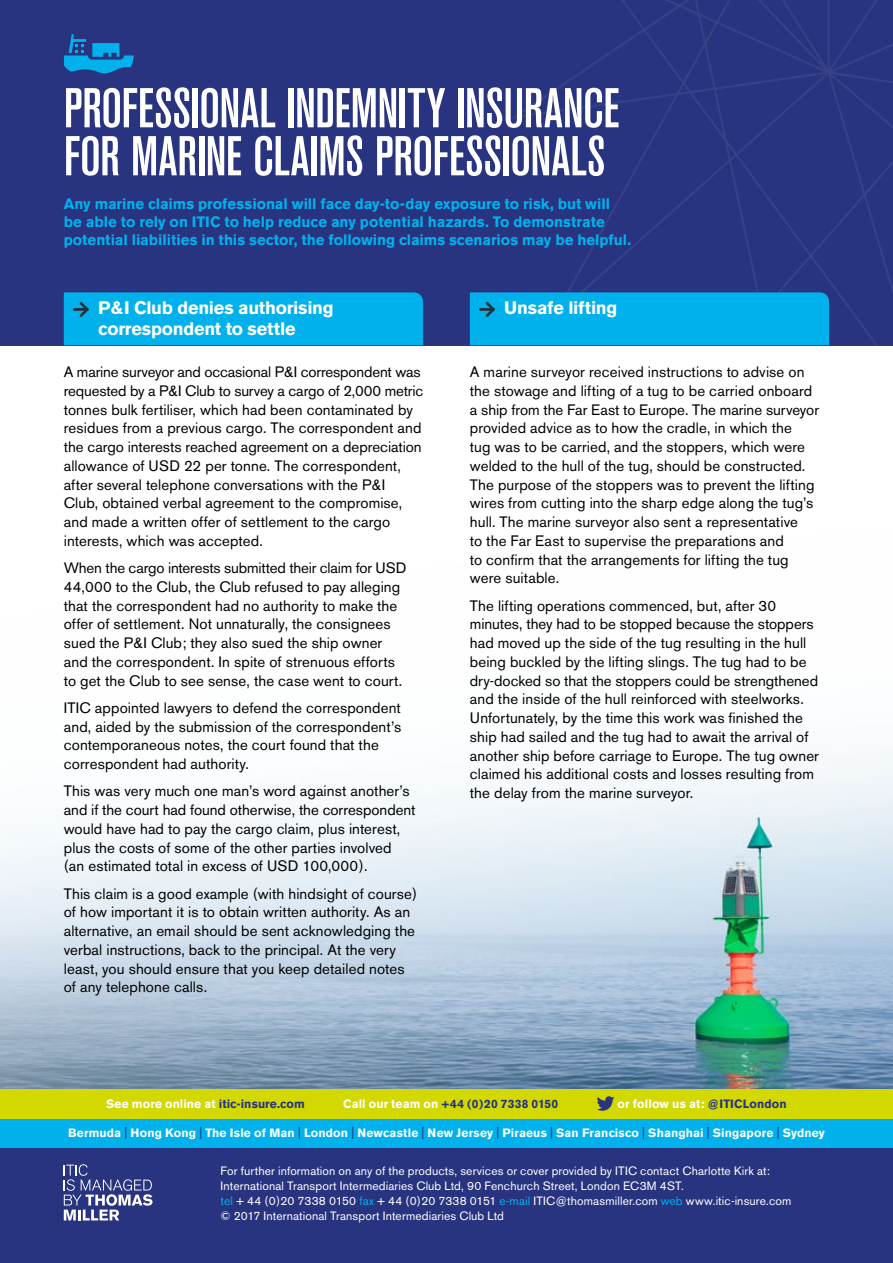
<style>
.page{position:relative;width:893px;height:1263px;background:#fff}
.page>*{position:absolute;margin:0;border:0;box-sizing:border-box;transform-origin:0 0}
.t1{font:500 condensed 55.5px/48px "Akzidenz Grotesk BE";letter-spacing:-.005em;color:#fff}
.t2{font:700 18px "Akzidenz Grotesk BE";letter-spacing:-.015em;color:#fff}
.t3{font:15px/18.8px "Akzidenz Grotesk BE";letter-spacing:.005em;color:#000}
.t4{font:700 15px/18px "Akzidenz Grotesk BE";color:#00b1eb}
.t5{font:12px/15px "Akzidenz Grotesk BE";letter-spacing:.01em;color:#fff}
.t6{font:700 12px "Akzidenz Grotesk BE";letter-spacing:.01em;color:#fff}
.t7{font:700 12px "Akzidenz Grotesk BE";letter-spacing:.005em;color:#283480}
.s1{color:#283480}
.s2{color:#fff}
.s3{font-weight:400;color:#283480}
.s4{color:#00b1eb}
</style>
<div class="page">
<img style="left:0;top:345px;width:893px;height:744px">
<div style="left:0;top:0;width:893px;height:345px;background:#283480"></div>
<svg style="left:513px;top:0;width:380px;height:345px"></svg>
<div style="left:470px;top:292px;width:359px;height:53px;background:#00b1eb"></div>
<div style="left:64px;top:292px;width:359px;height:53px;background:#00b1eb"></div>
<svg style="left:64px;top:34px;width:70px;height:40px"></svg>
<div style="left:0;top:1148px;width:893px;height:115px;background:#283480"></div>
<svg style="left:64px;top:1164px;width:89px;height:56px"></svg>
<div style="left:0;top:1118px;width:893px;height:30px;background:#00b1eb"></div>
<div style="left:0;top:1089px;width:893px;height:29px;background:#d3d800"></div>
<svg style="left:597px;top:1096px;width:17px;height:15px"></svg>
<h1 class="t1" style="left:64px;top:85px;width:557px">PROFESSIONAL INDEMNITY INSURANCE<br>FOR MARINE CLAIMS PROFESSIONALS</h1>
<p class="t4" style="left:64px;top:195px;width:569px">Any marine claims professional will face day-to-day exposure to risk, but will be able to rely on ITIC to help reduce any potential hazards. To demonstrate potential liabilities in this sector, the following claims scenarios may be helpful.</p>
<p class="t2" style="left:98px;top:298px;width:237px">P&amp;I Club denies authorising</p>
<p class="t2" style="left:504px;top:298px;width:114px">Unsafe lifting</p>
<p class="t2" style="left:98px;top:319px;width:199px">correspondent to settle</p>
<p class="t3" style="left:64px;top:362px;width:361px">A marine surveyor and occasional P&amp;I correspondent was requested by a P&amp;I Club to survey a cargo of 2,000 metric tonnes bulk fertiliser, which had been contaminated by residues from a previous cargo. The correspondent and the cargo interests reached agreement on a depreciation allowance of USD 22 per tonne. The correspondent, after several telephone conversations with the P&amp;I Club, obtained verbal agreement to the compromise, and made a written offer of settlement to the cargo interests, which was accepted.</p>
<p class="t3" style="left:64px;top:558px;width:344px">When the cargo interests submitted their claim for USD 44,000 to the Club, the Club refused to pay alleging that the correspondent had no authority to make the offer of settlement. Not unnaturally, the consignees sued the P&amp;I Club; they also sued the ship owner and the correspondent. In spite of strenuous efforts to get the Club to see sense, the case went to court.</p>
<p class="t3" style="left:64px;top:698px;width:339px">ITIC appointed lawyers to defend the correspondent and, aided by the submission of the correspondent’s contemporaneous notes, the court found that the correspondent had authority.</p>
<p class="t3" style="left:64px;top:782px;width:353px">This was very much one man’s word against another’s and if the court had found otherwise, the correspondent would have had to pay the cargo claim, plus interest, plus the costs of some of the other parties involved (an estimated total in excess of USD 100,000).</p>
<p class="t3" style="left:64px;top:884px;width:355px">This claim is a good example (with hindsight of course) of how important it is to obtain written authority. As an alternative, an email should be sent acknowledging the verbal instructions, back to the principal. At the very least, you should ensure that you keep detailed notes of any telephone calls.</p>
<p class="t3" style="left:470px;top:362px;width:351px">A marine surveyor received instructions to advise on the stowage and lifting of a tug to be carried onboard a ship from the Far East to Europe. The marine surveyor provided advice as to how the cradle, in which the<br>tug was to be carried, and the stoppers, which were welded to the hull of the tug, should be constructed.<br>The purpose of the stoppers was to prevent the lifting wires from cutting into the sharp edge along the tug’s hull. The marine surveyor also sent a representative<br>to the Far East to supervise the preparations and<br>to confirm that the arrangements for lifting the tug were suitable.</p>
<p class="t3" style="left:470px;top:596px;width:351px">The lifting operations commenced, but, after 30 minutes, they had to be stopped because the stoppers had moved up the side of the tug resulting in the hull being buckled by the lifting slings. The tug had to be dry-docked so that the stoppers could be strengthened and the inside of the hull reinforced with steelworks.<br>Unfortunately, by the time this work was finished the ship had sailed and the tug had to await the arrival of another ship before carriage to Europe. The tug owner claimed his additional costs and losses resulting from the delay from the marine surveyor.</p>
<p class="t6" style="left:106px;top:1097px;width:200px">See more online at <span class="s1">itic-insure.com</span></p>
<p class="t7" style="left:343px;top:1097px;width:217px"><span class="s2">Call our team on</span> +44 (0)20 7338 0150</p>
<p class="t6" style="left:617px;top:1097px;width:171px">or follow us at: <span class="s1">@ITICLondon</span></p>
<p class="t6" style="left:68px;top:1126px;width:758px">Bermuda <span class="s3">|</span> Hong Kong <span class="s3">|</span> The Isle of Man <span class="s3">|</span> London <span class="s3">|</span> Newcastle <span class="s3">|</span> New Jersey <span class="s3">|</span> Piraeus <span class="s3">|</span> San Francisco <span class="s3">|</span> Shanghai <span class="s3">|</span> Singapore <span class="s3">|</span> Sydney</p>
<p class="t5" style="left:221px;top:1164px;width:572px">For further information on any of the products, services or cover provided by ITIC contact Charlotte Kirk at:<br>International Transport Intermediaries Club Ltd, 90 Fenchurch Street, London EC3M 4ST.<br><span class="s4">tel</span> + 44 (0)20 7338 0150 <span class="s4">fax</span> + 44 (0)20 7338 0151 <span class="s4">e-mail</span> ITIC@thomasmiller.com <span class="s4">web</span> www.itic-insure.com © 2017 International Transport Intermediaries Club Ltd</p>
</div>
